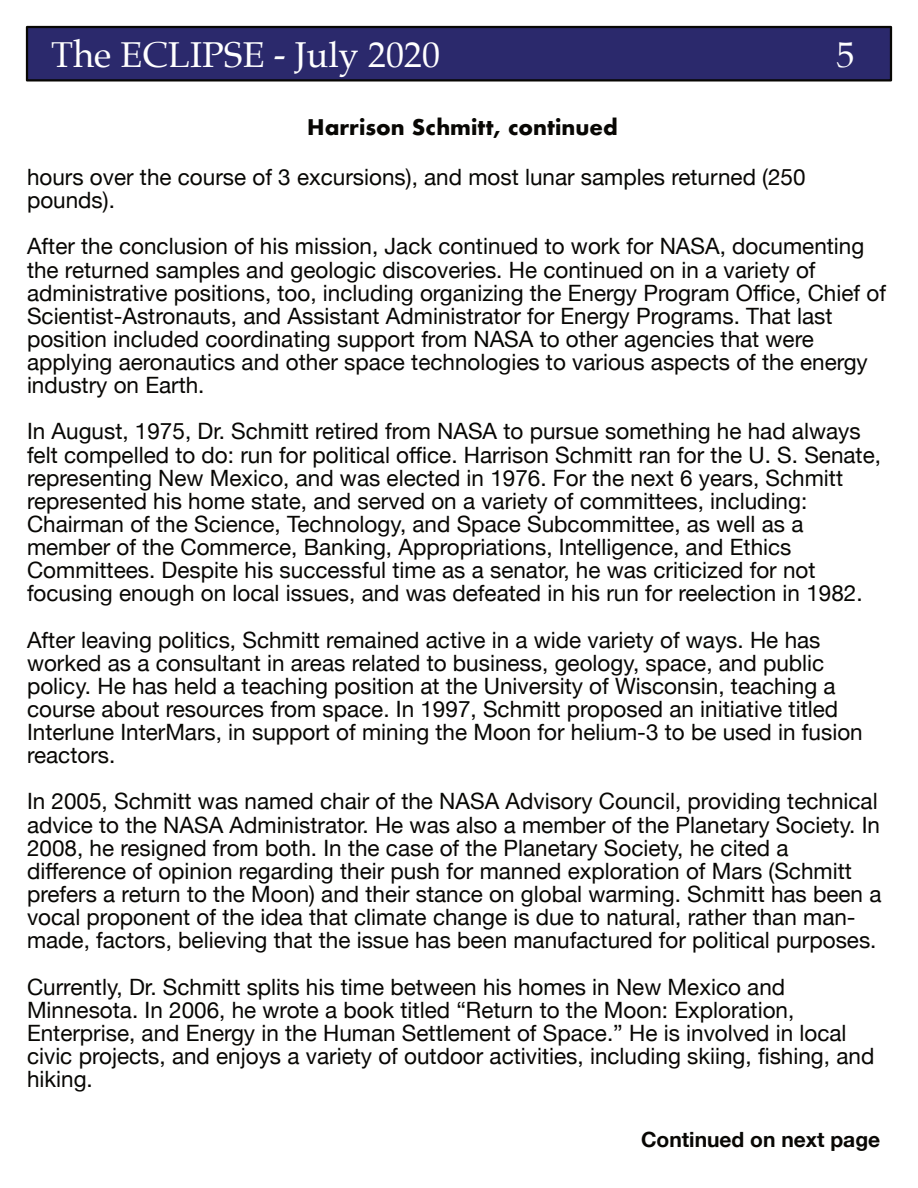
<style>
.page{position:relative;width:918px;height:1188px;background:#fff}
.page>*{position:absolute;margin:0;border:0;box-sizing:border-box;transform-origin:0 0}
.t1{font:36px "Palatino";color:#fff}
.t2{font:22.5px/23.1px "Helvetica Neue";color:#080704}
.t3{font:700 21px "Futura";color:#080704}
.t4{font:700 21px "Helvetica Neue";color:#080704}
</style>
<div class="page">
<div style="left:26px;top:26px;width:866px;height:56px;background:#2b296c;border:2px solid #080704"></div>
<h1 class="t1" style="left:51px;top:37px;width:390px">The ECLIPSE - July 2020</h1>
<h1 class="t1" style="left:837px;top:37px;width:19px">5</h1>
<p class="t3" style="left:307px;top:118px;width:312px">Harrison Schmitt, continued</p>
<p class="t2" style="left:27px;top:165px;width:780px">hours over the course of 3 excursions), and most lunar samples returned (250 pounds).</p>
<p class="t2" style="left:27px;top:235px;width:861px">After the conclusion of his mission, Jack continued to work for NASA, documenting the returned samples and geologic discoveries. He continued on in a variety of administrative positions, too, including organizing the Energy Program Office, Chief of Scientist-Astronauts, and Assistant Administrator for Energy Programs. That last position included coordinating support from NASA to other agencies that were applying aeronautics and other space technologies to various aspects of the energy industry on Earth.</p>
<p class="t2" style="left:27px;top:420px;width:856px">In August, 1975, Dr. Schmitt retired from NASA to pursue something he had always felt compelled to do: run for political office. Harrison Schmitt ran for the U. S. Senate, representing New Mexico, and was elected in 1976. For the next 6 years, Schmitt represented his home state, and served on a variety of committees, including:<br>Chairman of the Science, Technology, and Space Subcommittee, as well as a member of the Commerce, Banking, Appropriations, Intelligence, and Ethics Committees. Despite his successful time as a senator, he was criticized for not focusing enough on local issues, and was defeated in his run for reelection in 1982.</p>
<p class="t2" style="left:27px;top:628px;width:837px">After leaving politics, Schmitt remained active in a wide variety of ways. He has worked as a consultant in areas related to business, geology, space, and public policy. He has held a teaching position at the University of Wisconsin, teaching a course about resources from space. In 1997, Schmitt proposed an initiative titled Interlune InterMars, in support of mining the Moon for helium-3 to be used in fusion reactors.</p>
<p class="t2" style="left:27px;top:790px;width:856px">In 2005, Schmitt was named chair of the NASA Advisory Council, providing technical advice to the NASA Administrator. He was also a member of the Planetary Society. In 2008, he resigned from both. In the case of the Planetary Society, he cited a difference of opinion regarding their push for manned exploration of Mars (Schmitt prefers a return to the Moon) and their stance on global warming. Schmitt has been a vocal proponent of the idea that climate change is due to natural, rather than man&shy;made, factors, believing that the issue has been manufactured for political purposes.</p>
<p class="t2" style="left:27px;top:975px;width:849px">Currently, Dr. Schmitt splits his time between his homes in New Mexico and Minnesota. In 2006, he wrote a book titled “Return to the Moon: Exploration, Enterprise, and Energy in the Human Settlement of Space.” He is involved in local civic projects, and enjoys a variety of outdoor activities, including skiing, fishing, and hiking.</p>
<p class="t4" style="left:641px;top:1127px;width:241px">Continued on next page</p>
</div>
